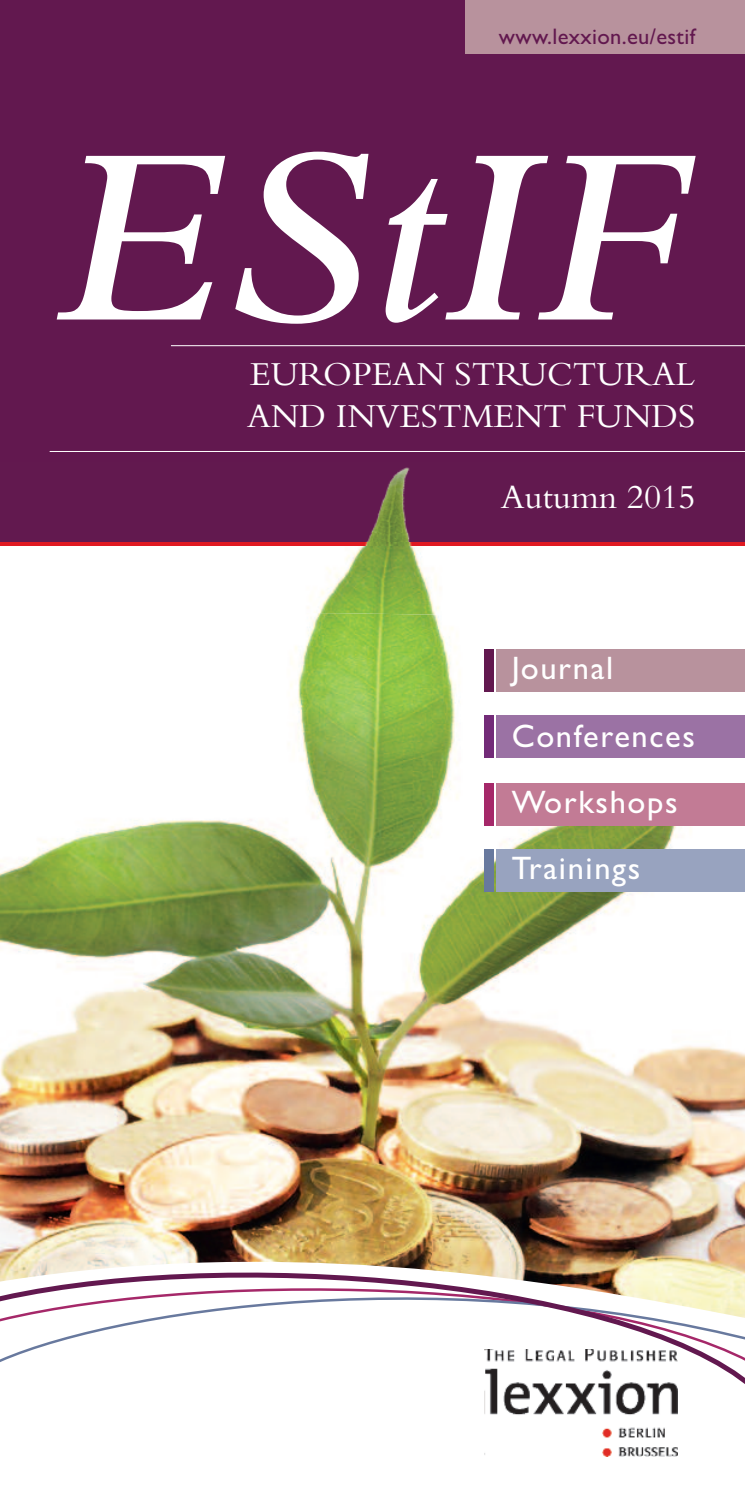
<style>
.page{position:relative;width:745px;height:1489px;background:#fff}
.page>*{position:absolute;margin:0;border:0;box-sizing:border-box;transform-origin:0 0}
.t1{font:35px/42px "Bembo Std";color:#fff}
.t2{font:32.5px "Gill Sans";letter-spacing:.05em;color:#fff}
.t3{font:22.5px "Gill Sans";letter-spacing:.015em;color:#62184f}
</style>
<div class="page">
<img style="left:484px;top:1405px;width:193px;height:50px">
<img style="left:0;top:625px;width:744px;height:617px">
<div style="left:0;top:0;width:744px;height:543px;background:#62184f"></div>
<div style="left:465px;top:0;width:279px;height:54px;background:#b8929d"></div>
<svg style="left:57px;top:152px;width:638px;height:172px"></svg>
<hr style="left:171px;top:345px;width:573px;height:1px;background:#fff">
<hr style="left:50px;top:451px;width:694px;height:1px;background:#fff">
<div style="left:496px;top:649px;width:248px;height:43px;background:#b8929d"></div>
<div style="left:496px;top:783px;width:248px;height:42px;background:#c27b95"></div>
<div style="left:496px;top:715px;width:248px;height:42px;background:#9b72a4"></div>
<div style="left:484px;top:649px;width:9px;height:43px;background:#62184f"></div>
<div style="left:484px;top:783px;width:9px;height:42px;background:#a52869"></div>
<div style="left:484px;top:715px;width:9px;height:42px;background:#732b78"></div>
<div style="left:496px;top:849px;width:248px;height:42px;background:#98a3bf"></div>
<div style="left:484px;top:849px;width:9px;height:42px;background:#68799e"></div>
<img style="left:0;top:467px;width:744px;height:158px">
<hr style="left:0;top:542px;width:744px;height:3px;background:#e01921">
<svg style="left:0;top:1242px;width:744px;height:163px"></svg>
<p class="t3" style="left:498px;top:23px;width:198px">www.lexxion.eu/estif</p>
<p class="t1" style="left:247px;top:356px;width:449px">EUROPEAN STRUCTURAL<br>AND INVESTMENT FUNDS</p>
<p class="t1" style="left:500px;top:479px;width:196px">Autumn 2015</p>
<p class="t2" style="left:511px;top:649px;width:103px">Journal</p>
<p class="t2" style="left:511px;top:717px;width:185px">Conferences</p>
<p class="t2" style="left:511px;top:782px;width:167px">Workshops</p>
<p class="t2" style="left:511px;top:849px;width:130px">Trainings</p>
</div>
